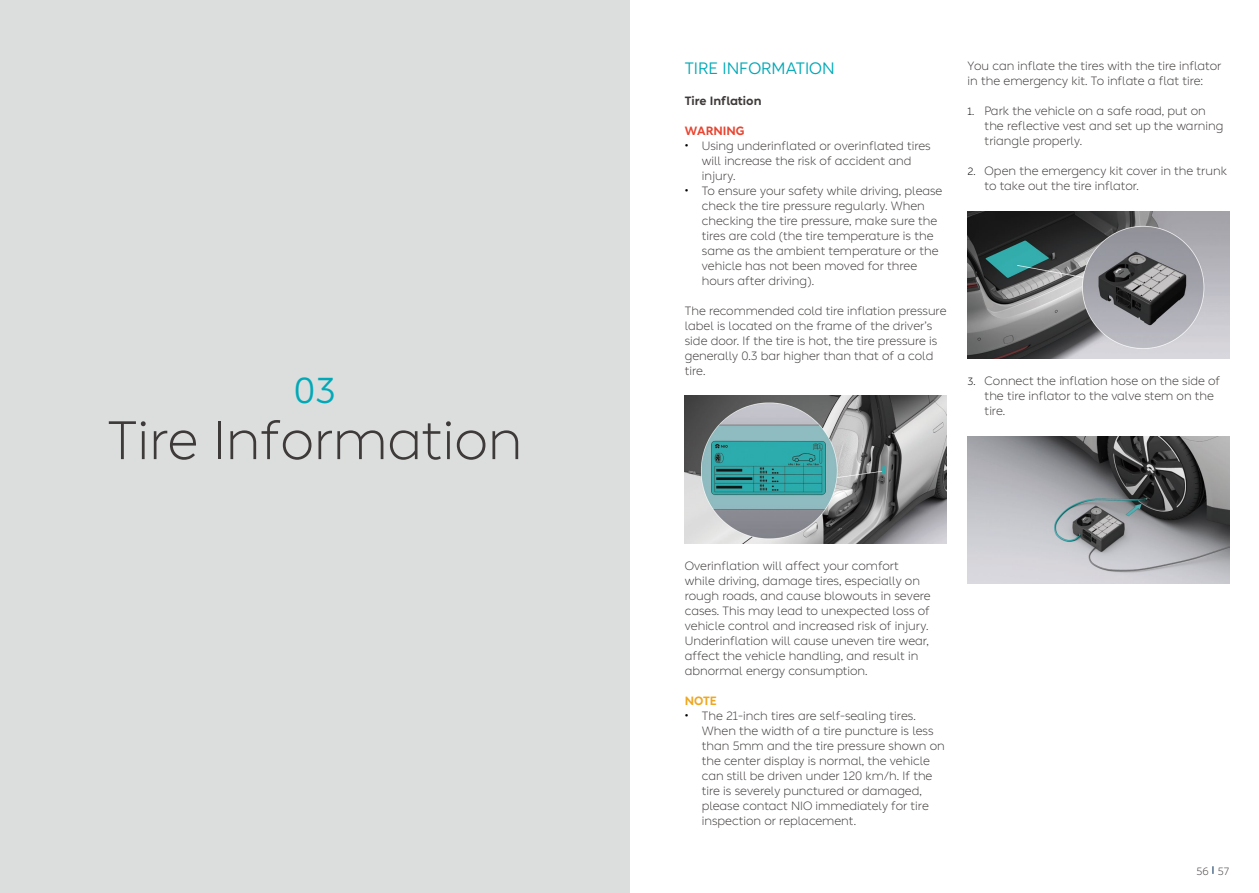
<style>
.page{position:relative;width:1259px;height:893px;background:#fff}
.page>*{position:absolute;margin:0;border:0;box-sizing:border-box;transform-origin:0 0}
.t1{font:300 54px "Blue Sky Noto";color:#3e3a39}
.t2{font:36px "Blue Sky Noto";color:#00a9b7}
.t3{font:16.5px "Blue Sky Noto";color:#00a9b7}
.t4{font:300 12px/15px "Blue Sky Noto";color:#3e3a39}
.t5{font:700 12px "Blue Sky Noto";color:#3e3a39}
.t6{font:700 12px "Blue Sky Noto";color:#e94530}
.t7{font:700 12px "Blue Sky Noto";color:#efa721}
.t8{font:300 10.5px "Blue Sky Noto";color:#3e3a39}
.s1{font-size:10.5px;color:#000}
</style>
<div class="page">
<div style="left:0;top:0;width:629px;height:893px;background:#dcdddd"></div>
<img style="left:685px;top:396px;width:261px;height:147px">
<img style="left:967px;top:211px;width:262px;height:147px">
<img style="left:967px;top:436px;width:262px;height:147px">
<h2 class="t2" style="left:294px;top:369px;width:44px">03</h2>
<h1 class="t1" style="left:107px;top:409px;width:416px">Tire Information</h1>
<h3 class="t3" style="left:685px;top:59px;width:151px">TIRE INFORMATION</h3>
<p class="t5" style="left:685px;top:94px;width:78px">Tire Inflation</p>
<p class="t6" style="left:685px;top:124px;width:61px">WARNING</p>
<p class="t4" style="left:702px;top:138px;width:230px;text-indent:-17px"><span class="s1">•</span> Using underinflated or overinflated tires will increase the risk of accident and injury.</p>
<p class="t4" style="left:702px;top:183px;width:242px;text-indent:-17px"><span class="s1">•</span> To ensure your safety while driving, please check the tire pressure regularly. When checking the tire pressure, make sure the tires are cold (the tire temperature is the same as the ambient temperature or the vehicle has not been moved for three hours after driving).</p>
<p class="t4" style="left:685px;top:303px;width:263px">The recommended cold tire inflation pressure label is located on the frame of the driver’s side door. If the tire is hot, the tire pressure is generally 0.3 bar higher than that of a cold tire.</p>
<p class="t4" style="left:967px;top:58px;width:255px">You can inflate the tires with the tire inflator in the emergency kit. To inflate a flat tire:</p>
<p class="t4" style="left:984px;top:103px;width:240px;text-indent:-17px"><span class="s1">1.</span> Park the vehicle on a safe road, put on the reflective vest and set up the warning triangle properly.</p>
<p class="t4" style="left:984px;top:163px;width:244px;text-indent:-17px"><span class="s1">2.</span> Open the emergency kit cover in the trunk to take out the tire inflator.</p>
<p class="t4" style="left:984px;top:373px;width:237px;text-indent:-17px"><span class="s1">3.</span> Connect the inflation hose on the side of the tire inflator to the valve stem on the tire.</p>
<p class="t4" style="left:685px;top:558px;width:247px">Overinflation will affect your comfort while driving, damage tires, especially on rough roads, and cause blowouts in severe cases. This may lead to unexpected loss of vehicle control and increased risk of injury.<br>Underinflation will cause uneven tire wear, affect the vehicle handling, and result in abnormal energy consumption.</p>
<p class="t7" style="left:685px;top:694px;width:33px">NOTE</p>
<p class="t4" style="left:702px;top:708px;width:244px;text-indent:-17px"><span class="s1">•</span> The 21-inch tires are self-sealing tires.<br>When the width of a tire puncture is less than 5mm and the tire pressure shown on the center display is normal, the vehicle can still be driven under 120 km/h. If the tire is severely punctured or damaged, please contact NIO immediately for tire inspection or replacement.</p>
<p class="t8" style="left:1196px;top:866px;width:34px">56 57</p>
</div>
